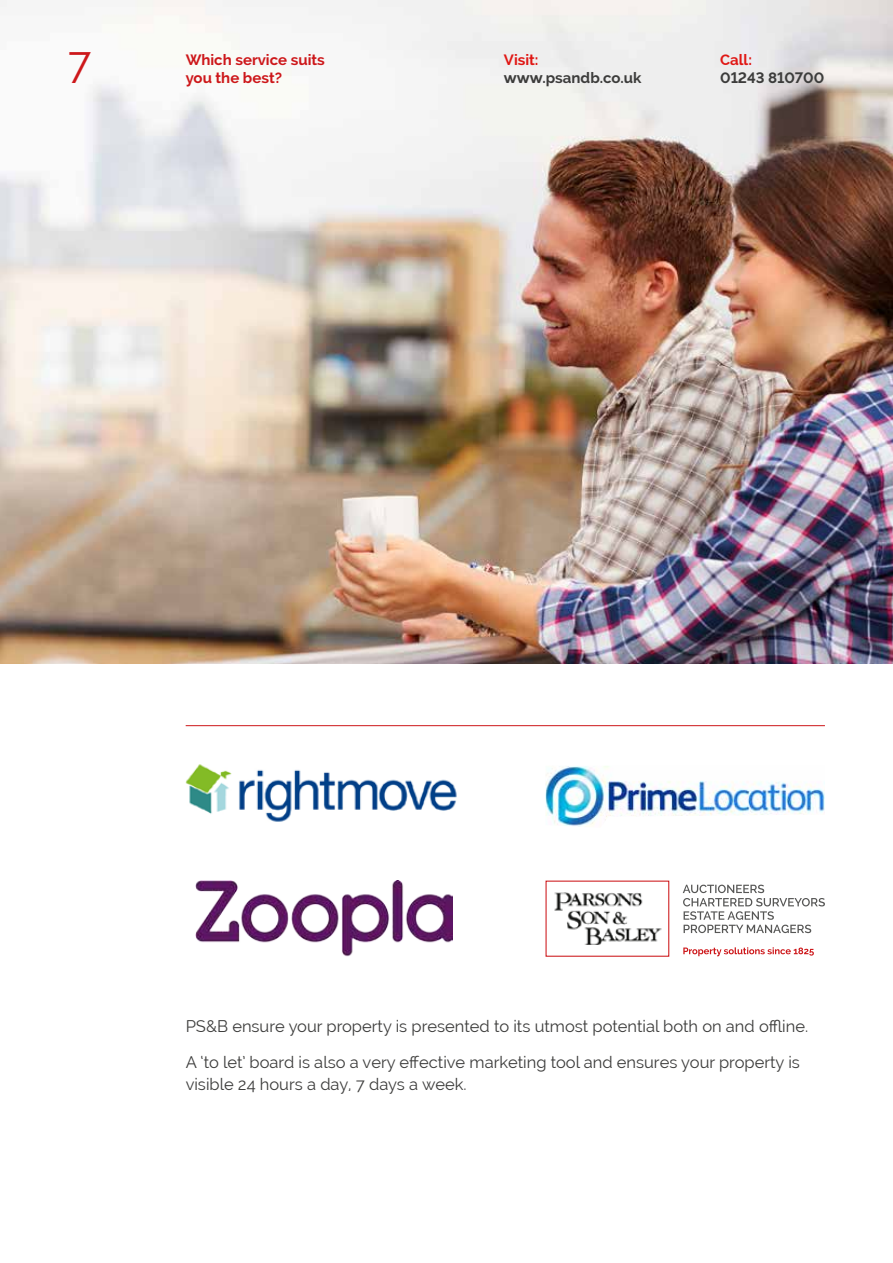
<style>
.page{position:relative;width:893px;height:1263px;background:#fff}
.page>*{position:absolute;margin:0;border:0;box-sizing:border-box;transform-origin:0 0}
.t1{font:43.5px "Raleway";color:#cd171a}
.t2{font:16.5px/36px "Raleway";color:#3c3c3b}
.t3{font:700 15px/18px "Raleway";color:#cd171a}
.t4{font:700 15px "Raleway";color:#3c3c3b}
.t5{font:700 15px "Raleway";color:#e01714}
</style>
<div class="page">
<img style="left:0;top:0;width:893px;height:663px">
<img style="left:545px;top:766px;width:280px;height:61px">
<img style="left:186px;top:764px;width:271px;height:58px">
<img style="left:195px;top:881px;width:258px;height:76px">
<hr style="left:186px;top:725px;width:639px;height:1px;background:#cd171a">
<svg style="left:683px;top:947px;width:131px;height:9px"></svg>
<svg style="left:683px;top:885px;width:142px;height:48px"></svg>
<img style="left:554px;top:892px;width:108px;height:53px">
<h1 class="t1" style="left:68px;top:42px;width:24px">7</h1>
<p class="t3" style="left:186px;top:51px;width:141px">Which service suits you the best?</p>
<p class="t5" style="left:720px;top:51px;width:33px">Call:</p>
<p class="t5" style="left:504px;top:51px;width:36px">Visit:</p>
<p class="t4" style="left:504px;top:69px;width:139px">www.psandb.co.uk</p>
<p class="t4" style="left:720px;top:69px;width:106px">01243 810700</p>
<p class="t2" style="left:186px;top:1008px;width:624px">PS&amp;B ensure your property is presented to its utmost potential both on and offline.<br>A ‘to let’ board is also a very effective marketing tool and ensures your property is</p>
<p class="t2" style="left:186px;top:1066px;width:282px">visible 24 hours a day, 7 days a week.</p>
</div>
